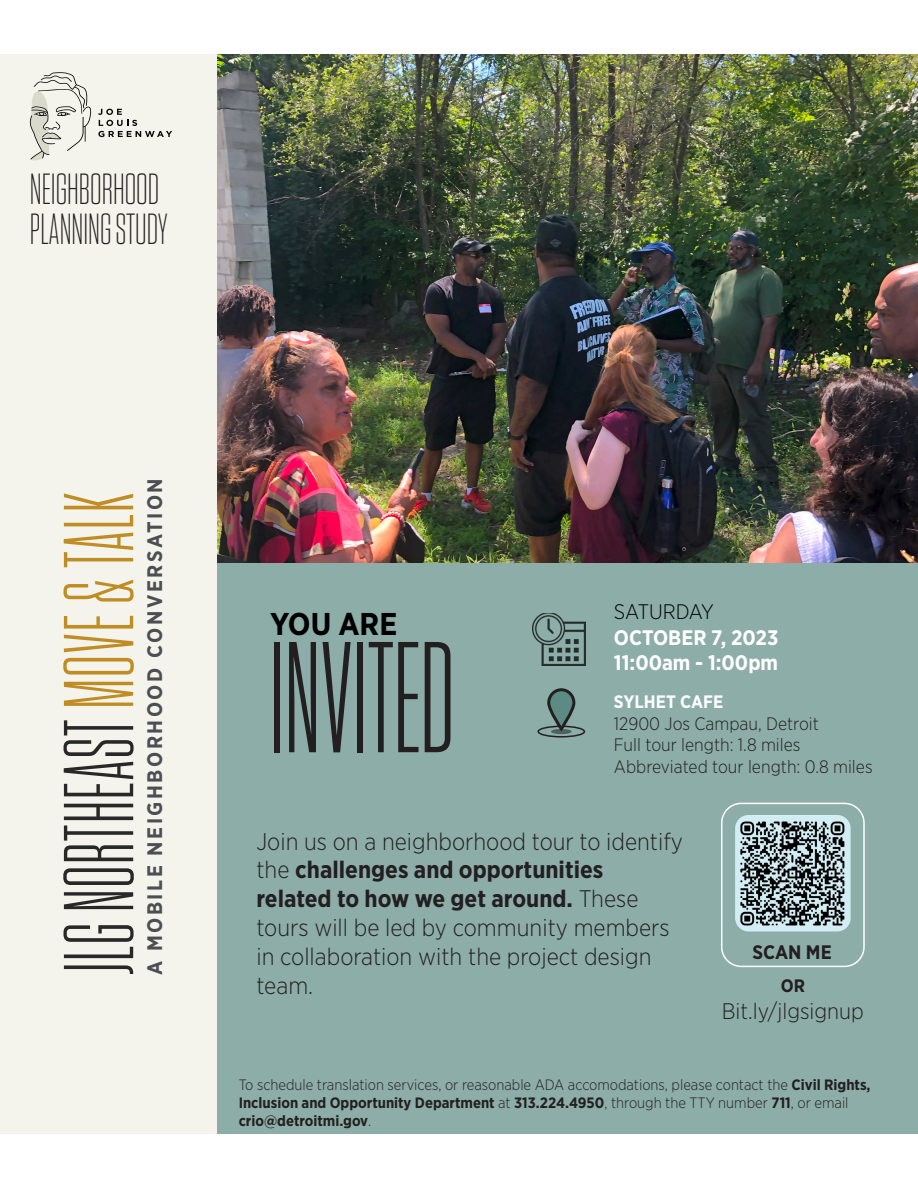
<style>
.page{position:relative;width:918px;height:1188px;background:#fff}
.page>*{position:absolute;margin:0;border:0;box-sizing:border-box;transform-origin:0 0}
.t1{font:157.5px "Tungsten Compressed";color:#231f20}
.t2{font:99px "Tungsten Compressed";letter-spacing:.02em;color:#282828}
.t3{font:300 43.5px "Tungsten Condensed";color:#231f20}
.t4{font:700 31.5px "Gotham Narrow";color:#000}
.t5{font:300 24px/28.8px "Gotham Narrow";color:#231f20}
.t6{font:300 22.5px "Gotham Narrow";color:#231f20}
.t7{font:700 21px "Gotham Narrow";letter-spacing:.12em;color:#4b4e53}
.t8{font:700 21px "Gotham Narrow";color:#fff}
.t9{font:300 21px "Gotham Narrow";letter-spacing:-.01em;color:#000}
.t10{font:700 19.5px "Gotham Narrow";color:#231f20}
.t11{font:300 18px "Gotham Narrow";color:#231f20}
.t12{font:700 18px "Gotham Narrow";color:#fff}
.t13{font:700 18px "Gotham Narrow";color:#231f20}
.t14{font:300 15px/18px "Gotham Narrow";color:#231f20}
.s1{color:#c08d24}
.s2{font-weight:700}
</style>
<div class="page">
<img style="left:216px;top:54px;width:702px;height:509px">
<div style="left:216px;top:563px;width:702px;height:571px;background:#8dada8"></div>
<div style="left:0;top:54px;width:216px;height:1080px;background:#f4f4ec"></div>
<svg style="left:98px;top:109px;width:74px;height:28px"></svg>
<svg style="left:30px;top:72px;width:62px;height:89px"></svg>
<div style="left:537px;top:726px;width:48px;height:12px;border:2px solid #231f20;border-radius:50%"></div>
<div style="left:551px;top:729px;width:21px;height:5px;background:#4d615f;border-radius:50%"></div>
<svg style="left:546px;top:688px;width:31px;height:44px"></svg>
<img style="left:533px;top:613px;width:53px;height:53px">
<div style="left:721px;top:803px;width:144px;height:164px;border:2px solid #fff;border-radius:20px"></div>
<div style="left:735px;top:815px;width:116px;height:116px;background:#d2edf3;border-radius:14px"></div>
<img style="left:739px;top:821px;width:106px;height:107px">
<p class="t3" style="left:30px;top:169px;width:131px">NEIGHBORHOOD</p>
<p class="t3" style="left:30px;top:209px;width:139px">PLANNING STUDY</p>
<p class="t2" style="left:54px;top:975px;width:484px;rotate:-90deg">JLG NORTHEAST <span class="s1">MOVE &amp; TALK</span></p>
<p class="t7" style="left:141px;top:975px;width:498px;rotate:-90deg">A MOBILE NEIGHBORHOOD CONVERSATION</p>
<p class="t4" style="left:270px;top:604px;width:129px">YOU ARE</p>
<p class="t1" style="left:270px;top:626px;width:186px">INVITED</p>
<p class="t9" style="left:614px;top:599px;width:101px">SATURDAY</p>
<p class="t8" style="left:614px;top:624px;width:166px">OCTOBER 7, 2023</p>
<p class="t8" style="left:614px;top:649px;width:166px">11:00am - 1:00pm</p>
<p class="t12" style="left:614px;top:690px;width:111px">SYLHET CAFE</p>
<p class="t11" style="left:614px;top:713px;width:207px">12900 Jos Campau, Detroit</p>
<p class="t11" style="left:614px;top:734px;width:188px">Full tour length: 1.8 miles</p>
<p class="t11" style="left:614px;top:756px;width:260px">Abbreviated tour length: 0.8 miles</p>
<p class="t5" style="left:256px;top:826px;width:428px">Join us on a neighborhood tour to identify the <span class="s2">challenges and opportunities related to how we get around.</span> These tours will be led by community members in collaboration with the project design team.</p>
<p class="t10" style="left:752px;top:939px;width:81px">SCAN ME</p>
<p class="t13" style="left:781px;top:974px;width:26px">OR</p>
<p class="t6" style="left:722px;top:997px;width:144px">Bit.ly/jlgsignup</p>
<p class="t14" style="left:239px;top:1075px;width:633px">To schedule translation services, or reasonable ADA accomodations, please contact the <span class="s2">Civil Rights,<br>Inclusion and Opportunity Department</span> at <span class="s2">313.224.4950</span>, through the TTY number <span class="s2">711</span>, or email <span class="s2">crio@detroitmi.gov</span>.</p>
</div>
